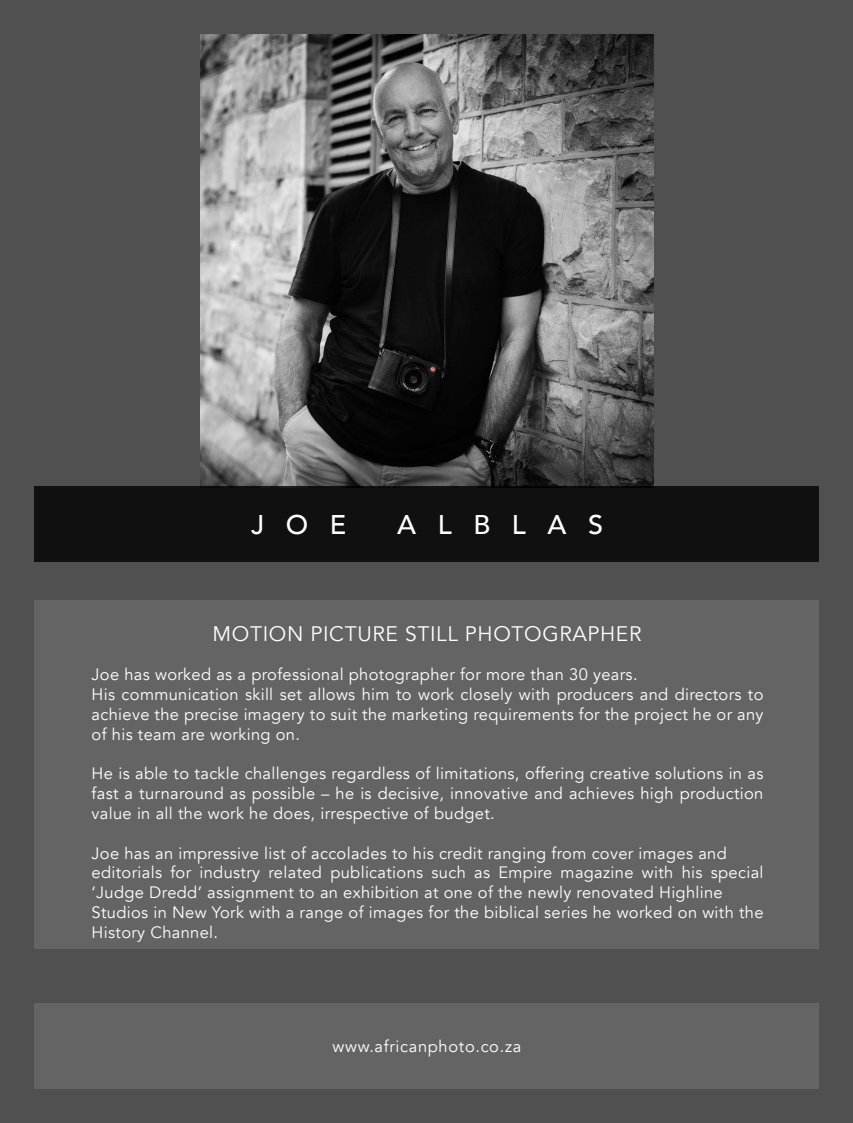
<style>
.page{position:relative;width:853px;height:1123px;background:#505050}
.page>*{position:absolute;margin:0;border:0;box-sizing:border-box;transform-origin:0 0}
.t1{font:500 27px "Avenir";letter-spacing:.8em;color:#fff}
.t2{font:21px "Avenir";letter-spacing:.03em;color:#fff}
.t3{font:16.5px/19.8px "Avenir";letter-spacing:.02em;color:#fff}
.t4{font:16.5px "Avenir";letter-spacing:.04em;color:#fff}
</style>
<div class="page">
<div style="left:34px;top:600px;width:785px;height:348px;background:#646464"></div>
<div style="left:34px;top:1003px;width:785px;height:85px;background:#646464"></div>
<img style="left:200px;top:34px;width:453px;height:452px">
<div style="left:34px;top:486px;width:785px;height:75px;background:#101010"></div>
<h1 class="t1" style="left:251px;top:501px;width:97px">JOE</h1>
<h1 class="t1" style="left:397px;top:501px;width:208px">ALBLAS</h1>
<p class="t2" style="left:213px;top:621px;width:430px">MOTION PICTURE STILL PHOTOGRAPHER</p>
<p class="t3" style="left:92px;top:665px;width:673px">Joe has worked as a professional photographer for more than 30 years.<br>His communication skill set allows him to work closely with producers and directors to achieve the precise imagery to suit the marketing requirements for the project he or any of his team are working on.</p>
<p class="t3" style="left:92px;top:764px;width:673px;text-align:justify">He is able to tackle challenges regardless of limitations, offering creative solutions in as fast a turnaround as possible – he is decisive, innovative and achieves high production value in all the work he does, irrespective of budget.</p>
<p class="t3" style="left:92px;top:843px;width:673px">Joe has an impressive list of accolades to his credit ranging from cover images and editorials for industry related publications such as Empire magazine with his special ‘Judge Dredd’ assignment to an exhibition at one of the newly renovated Highline Studios in New York with a range of images for the biblical series he worked on with the History Channel.</p>
<p class="t4" style="left:333px;top:1036px;width:190px">www.africanphoto.co.za</p>
</div>
